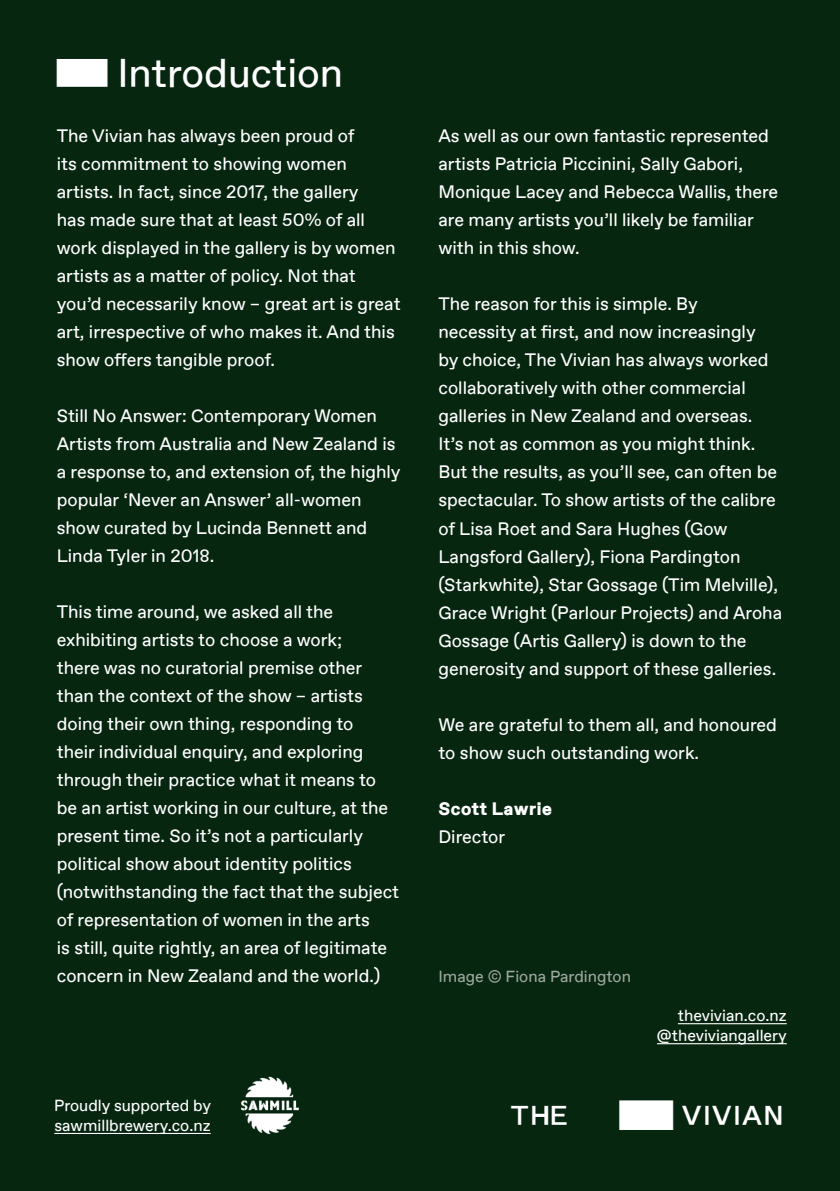
<style>
.page{position:relative;width:840px;height:1191px;background:#fff}
.page>*{position:absolute;margin:0;border:0;box-sizing:border-box;transform-origin:0 0}
.t1{font:42px "Vivian";color:#fff}
.t2{font:40px "Vivian";color:#fff}
.t3{font:18px/28px "Vivian";color:#fff}
.t4{font:700 18px "Vivian";color:#fff}
.t5{font:16px/20px "Favorit";color:#fff}
</style>
<div class="page">
<div style="left:0;top:0;width:839px;height:1191px;background:#072610"></div>
<hr style="left:54px;top:1132px;width:156px;height:2px;background:#fff">
<img style="left:241px;top:1076px;width:58px;height:58px">
<hr style="left:677px;top:1023px;width:109px;height:1px;background:#fff">
<hr style="left:656px;top:1043px;width:130px;height:1px;background:#fff">
<p class="t2" style="left:57px;top:46px;width:288px">~ Introduction</p>
<p class="t3" style="left:57px;top:122px;width:345px">The Vivian has always been proud of<br>its commitment to showing women artists. In fact, since 2017, the gallery<br>has made sure that at least 50% of all work displayed in the gallery is by women artists as a matter of policy. Not that you’d necessarily know – great art is great art, irrespective of who makes it. And this show offers tangible proof.</p>
<p class="t3" style="left:57px;top:402px;width:345px">Still No Answer: Contemporary Women Artists from Australia and New Zealand is a response to, and extension of, the highly popular ‘Never an Answer’ all-women show curated by Lucinda Bennett and Linda Tyler in 2018.</p>
<p class="t3" style="left:57px;top:598px;width:344px">This time around, we asked all the exhibiting artists to choose a work;<br>there was no curatorial premise other than the context of the show – artists doing their own thing, responding to<br>their individual enquiry, and exploring through their practice what it means to be an artist working in our culture, at the present time. So it’s not a particularly political show about identity politics (notwithstanding the fact that the subject of representation of women in the arts<br>is still, quite rightly, an area of legitimate concern in New Zealand and the world.)</p>
<p class="t5" style="left:54px;top:1094px;width:158px">Proudly supported by sawmillbrewery.co.nz</p>
<p class="t3" style="left:438px;top:122px;width:341px">As well as our own fantastic represented artists Patricia Piccinini, Sally Gabori, Monique Lacey and Rebecca Wallis, there are many artists you’ll likely be familiar with in this show.</p>
<p class="t3" style="left:438px;top:290px;width:345px">The reason for this is simple. By<br>necessity at first, and now increasingly<br>by choice, The Vivian has always worked collaboratively with other commercial galleries in New Zealand and overseas.<br>It’s not as common as you might think.<br>But the results, as you’ll see, can often be spectacular. To show artists of the calibre of Lisa Roet and Sara Hughes (Gow Langsford Gallery), Fiona Pardington (Starkwhite), Star Gossage (Tim Melville), Grace Wright (Parlour Projects) and Aroha Gossage (Artis Gallery) is down to the generosity and support of these galleries.</p>
<p class="t3" style="left:438px;top:710px;width:340px">We are grateful to them all, and honoured to show such outstanding work.</p>
<p class="t4" style="left:438px;top:796px;width:115px">Scott Lawrie</p>
<p class="t3" style="left:438px;top:822px;width:68px">Director</p>
<p class="t5" style="left:438px;top:966px;width:194px">Image © Fiona Pardington</p>
<p class="t5" style="left:677px;top:1005px;width:110px">thevivian.co.nz</p>
<p class="t5" style="left:656px;top:1025px;width:131px">@theviviangallery</p>
<p class="t1" style="left:511px;top:1086px;width:273px">√</p>
</div>
